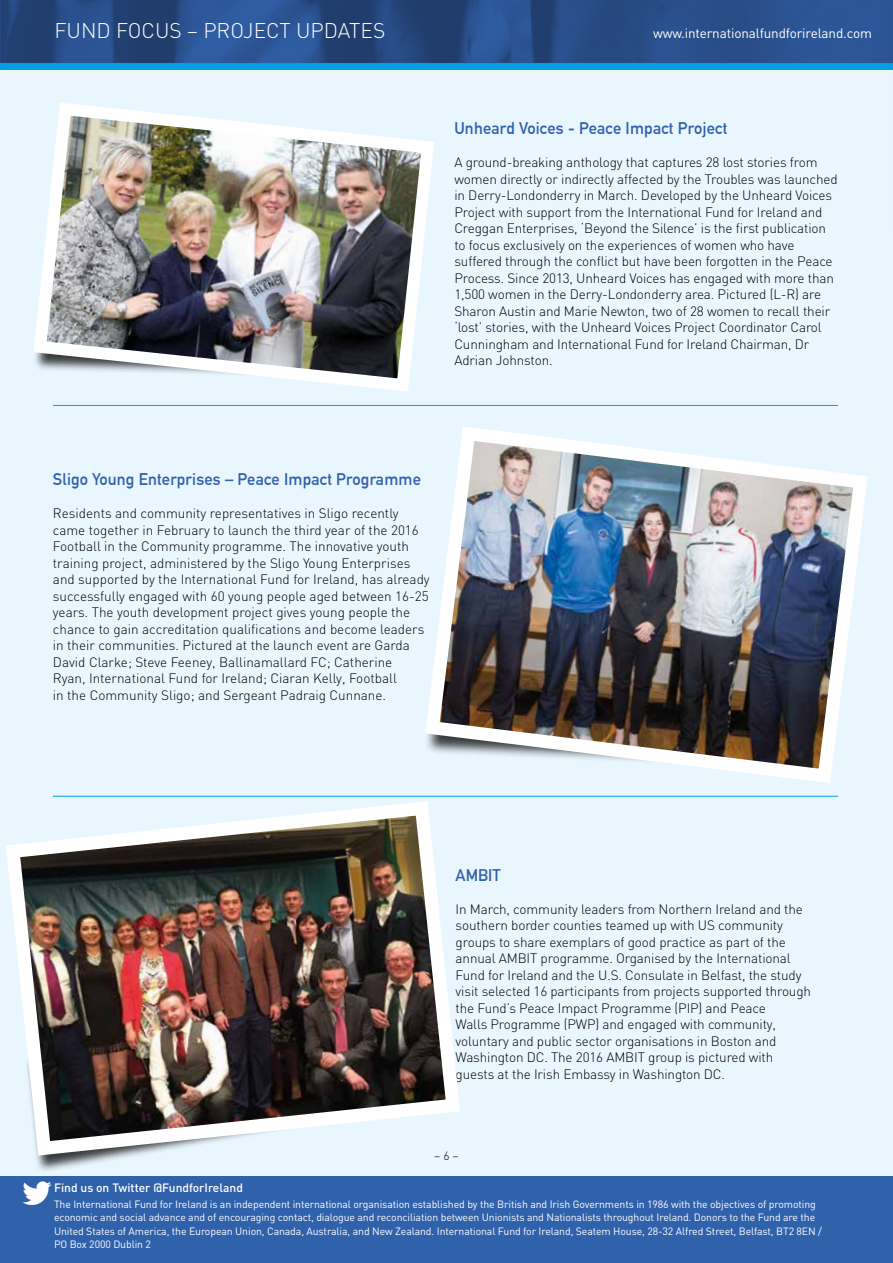
<style>
.page{position:relative;width:893px;height:1263px;background:#fff}
.page>*{position:absolute;margin:0;border:0;box-sizing:border-box;transform-origin:0 0}
.t1{font:300 21px "DIN";color:#fff}
.t2{font:700 16.5px "DIN Alternate";letter-spacing:.01em;color:#3061ab}
.t3{font:300 13.5px/16.5px "DIN";letter-spacing:-.01em;color:#000}
.t4{font:13.5px "DIN";letter-spacing:-.01em;color:#fff}
.t5{font:500 12px "DIN";color:#fff}
.t6{font:300 12px "DIN";color:#000}
.t7{font:10.5px/13.5px "DIN";letter-spacing:-.01em;color:#fff}
</style>
<div class="page">
<div style="left:0;top:68px;width:892px;height:1195px;background:#eaf6fe"></div>
<img style="left:1px;top:0;width:891px;height:64px">
<div style="left:0;top:64px;width:893px;height:6px;background:#009fe3"></div>
<svg style="left:892px;top:0;width:1px;height:233px"></svg>
<img style="left:0;top:0;width:1px;height:64px">
<hr style="left:892px;top:945px;width:1px;height:233px;background:#103578">
<div style="left:0;top:1176px;width:893px;height:87px;background:#3061ab"></div>
<hr style="left:53px;top:405px;width:785px;height:1px;background:#009fe3">
<hr style="left:53px;top:796px;width:785px;height:1px;background:#009fe3">
<img style="left:34px;top:103px;width:400px;height:288px">
<img style="left:425px;top:427px;width:443px;height:356px">
<div style="left:25px;top:1027px;width:273px;height:146px;background:#000;opacity:.75"></div>
<img style="left:6px;top:795px;width:461px;height:368px">
<h1 class="t1" style="left:54px;top:18px;width:332px">FUND FOCUS – PROJECT UPDATES</h1>
<p class="t4" style="left:653px;top:25px;width:220px">www.internationalfundforireland.com</p>
<p class="t2" style="left:454px;top:116px;width:274px">Unheard Voices - Peace Impact Project</p>
<p class="t3" style="left:454px;top:154px;width:385px">A ground-breaking anthology that captures 28 lost stories from women directly or indirectly affected by the Troubles was launched in Derry-Londonderry in March. Developed by the Unheard Voices Project with support from the International Fund for Ireland and Creggan Enterprises, ‘Beyond the Silence’ is the first publication to focus exclusively on the experiences of women who have suffered through the conflict but have been forgotten in the Peace Process. Since 2013, Unheard Voices has engaged with more than 1,500 women in the Derry-Londonderry area. Pictured (L-R) are Sharon Austin and Marie Newton, two of 28 women to recall their ‘lost’ stories, with the Unheard Voices Project Coordinator Carol Cunningham and International Fund for Ireland Chairman, Dr Adrian Johnston.</p>
<p class="t2" style="left:53px;top:467px;width:370px">Sligo Young Enterprises – Peace Impact Programme</p>
<p class="t3" style="left:53px;top:505px;width:378px">Residents and community representatives in Sligo recently came together in February to launch the third year of the 2016<br>Football in the Community programme. The innovative youth training project, administered by the Sligo Young Enterprises and supported by the International Fund for Ireland, has already successfully engaged with 60 young people aged between 16-25 years. The youth development project gives young people the chance to gain accreditation qualifications and become leaders in their communities. Pictured at the launch event are Garda David Clarke; Steve Feeney, Ballinamallard FC; Catherine<br>Ryan, International Fund for Ireland; Ciaran Kelly, Football<br>in the Community Sligo; and Sergeant Padraig Cunnane.</p>
<p class="t2" style="left:456px;top:862px;width:47px">AMBIT</p>
<p class="t3" style="left:456px;top:901px;width:357px">In March, community leaders from Northern Ireland and the southern border counties teamed up with US community groups to share exemplars of good practice as part of the annual AMBIT programme. Organised by the International Fund for Ireland and the U.S. Consulate in Belfast, the study visit selected 16 participants from projects supported through the Fund’s Peace Impact Programme (PIP) and Peace<br>Walls Programme (PWP) and engaged with community, voluntary and public sector organisations in Boston and Washington DC. The 2016 AMBIT group is pictured with guests at the Irish Embassy in Washington DC.</p>
<p class="t5" style="left:54px;top:1180px;width:190px">Find us on Twitter @FundforIreland</p>
<p class="t6" style="left:434px;top:1148px;width:26px">– 6 –</p>
<p class="t7" style="left:54px;top:1197px;width:769px">The International Fund for Ireland is an independent international organisation established by the British and Irish Governments in 1986 with the objectives of promoting economic and social advance and of encouraging contact, dialogue and reconciliation between Unionists and Nationalists throughout Ireland. Donors to the Fund are the United States of America, the European Union, Canada, Australia, and New Zealand. International Fund for Ireland, Seatem House, 28-32 Alfred Street, Belfast, BT2 8EN / PO Box 2000 Dublin 2</p>
</div>
